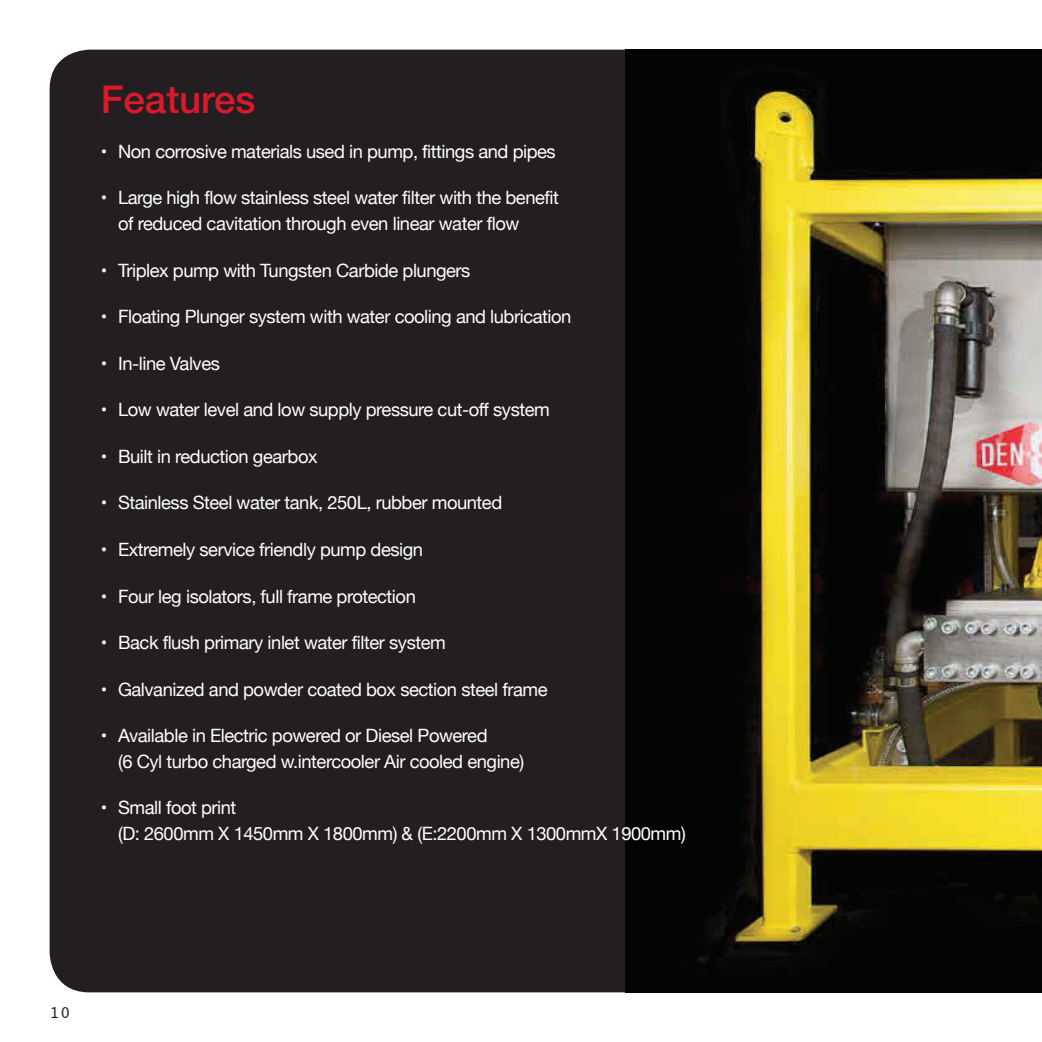
<style>
.page{position:relative;width:1042px;height:1042px;background:#fff}
.page>*{position:absolute;margin:0;border:0;box-sizing:border-box;transform-origin:0 0}
.t1{font:500 38.5px "Helvetica Neue";color:#da192c}
.t2{font:18.38px/25.7px "Helvetica Neue";letter-spacing:-.025em;color:#fff}
.t3{font:17.5px "Courier";color:#231f20}
</style>
<div class="page">
<div style="left:50px;top:50px;width:575px;height:942px;background:#231f20"></div>
<img style="left:625px;top:50px;width:417px;height:942px">
<h1 class="t1" style="left:101px;top:85px;width:156px">Features</h1>
<p class="t2" style="left:101px;top:140px;width:457px">ï Non corrosive materials used in pump, fittings and pipes</p>
<p class="t2" style="left:118px;top:187px;width:442px;text-indent:-17px">ï Large high flow stainless steel water filter with the benefit of reduced cavitation through even linear water flow</p>
<p class="t2" style="left:101px;top:259px;width:371px">ï Triplex pump with Tungsten Carbide plungers</p>
<p class="t2" style="left:101px;top:305px;width:472px">ï Floating Plunger system with water cooling and lubrication</p>
<p class="t2" style="left:101px;top:352px;width:121px">ï In-line Valves</p>
<p class="t2" style="left:101px;top:399px;width:451px">ï Low water level and low supply pressure cut-off system</p>
<p class="t2" style="left:101px;top:445px;width:218px">ï Built in reduction gearbox</p>
<p class="t2" style="left:101px;top:492px;width:403px">ï Stainless Steel water tank, 250L, rubber mounted</p>
<p class="t2" style="left:101px;top:538px;width:324px">ï Extremely service friendly pump design</p>
<p class="t2" style="left:101px;top:585px;width:317px">ï Four leg isolators, full frame protection</p>
<p class="t2" style="left:101px;top:631px;width:347px">ï Back flush primary inlet water filter system</p>
<p class="t2" style="left:101px;top:678px;width:448px">ï Galvanized and powder coated box section steel frame</p>
<p class="t2" style="left:118px;top:724px;width:408px;text-indent:-17px">ï Available in Electric powered or Diesel Powered<br>(6 Cyl turbo charged w.intercooler Air cooled engine)</p>
<p class="t2" style="left:118px;top:797px;width:569px;text-indent:-17px">ï Small foot print<br>(D: 2600mm X 1450mm X 1800mm) &amp; (E:2200mm X 1300mmX 1900mm)</p>
<p class="t3" style="left:50px;top:1005px;width:22px">10</p>
</div>
